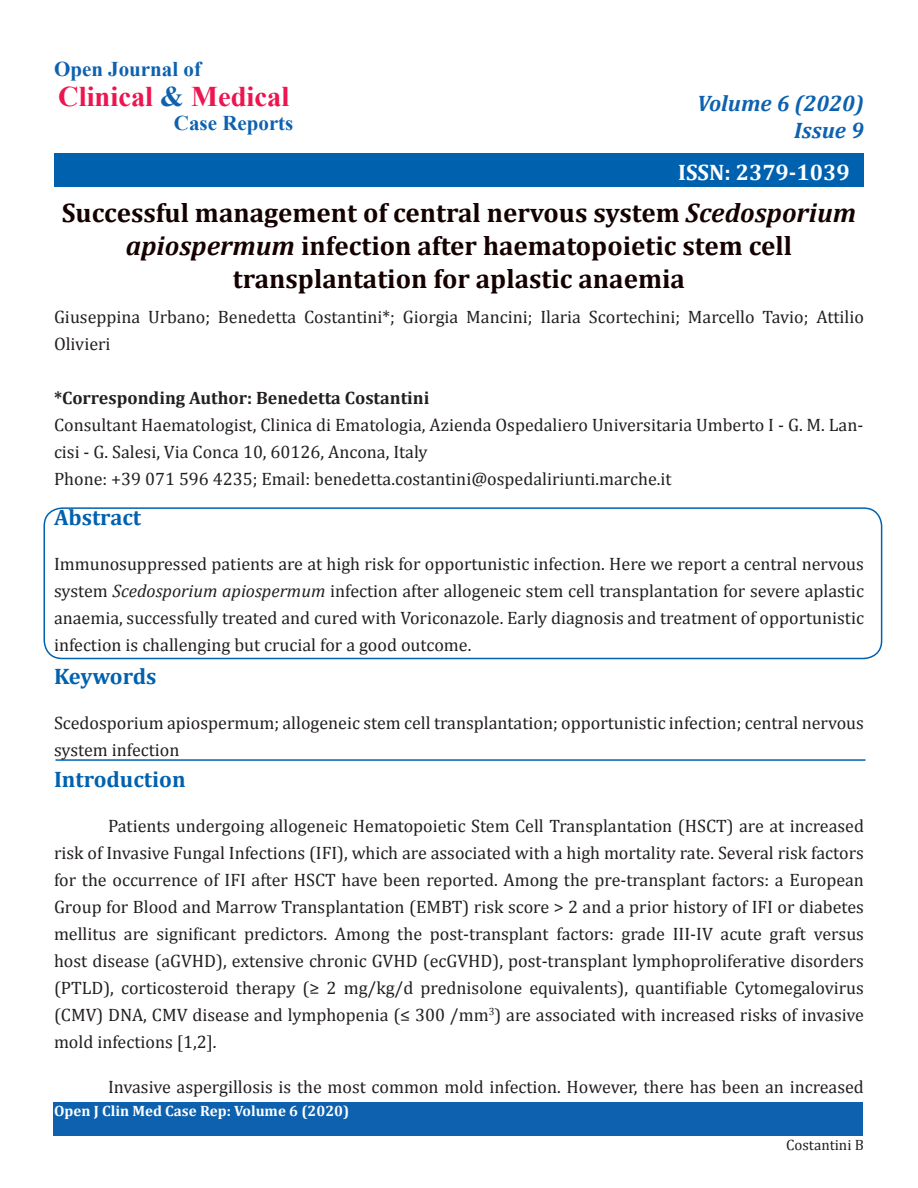
<style>
.page{position:relative;width:918px;height:1188px;background:#fff}
.page>*{position:absolute;margin:0;border:0;box-sizing:border-box;transform-origin:0 0}
.t1{font:700 28.5px "Times New Roman";color:#ed1450}
.t2{font:700 27px/33px "Cambria";color:#150000;text-align:center}
.No_Spacing{font:700 22.5px "Cambria";color:#0061af}
.t3{font:italic 700 22.5px "Cambria";color:#0d61af}
.t4{font:700 22.5px "Cambria";color:#fff}
.t5{font:700 21px "Times New Roman";color:#0d61af}
.t6{font:18px/27px "Cambria";color:#231f20}
.t7{font:700 18px "Cambria";color:#231f20}
.t8{font:700 15px "Cambria";color:#fff}
.t9{font:15px "Cambria";color:#231f20}
.s1{color:#0d61af}
.s2{font-style:italic}
</style>
<div class="page">
<div style="left:54px;top:153px;width:810px;height:34px;background:#0061af"></div>
<div style="left:53px;top:1102px;width:810px;height:34px;background:#0d61af"></div>
<hr style="left:56px;top:759px;width:810px;height:2px;background:#0061af">
<div style="left:44px;top:507px;width:838px;height:152px;border:2px solid #0061af;border-radius:18px"></div>
<p class="t5" style="left:54px;top:54px;width:149px">Open Journal of</p>
<p class="t1" style="left:58px;top:76px;width:233px">Clinical <span class="s1">&amp;</span> Medical</p>
<p class="t5" style="left:174px;top:108px;width:121px">Case Reports</p>
<p class="t3" style="left:697px;top:88px;width:168px">Volume 6 (2020)</p>
<p class="t3" style="left:794px;top:115px;width:71px">Issue 9</p>
<p class="t4" style="left:678px;top:156px;width:173px">ISSN: 2379-1039</p>
<p class="t2" style="left:62px;top:195px;width:796px">Successful management of central nervous system <span class="s2">Scedosporium apiospermum</span> infection after haematopoietic stem cell</p>
<p class="t2" style="left:233px;top:261px;width:454px">transplantation for aplastic anaemia</p>
<p class="t6" style="left:54px;top:303px;width:811px">Giuseppina Urbano; Benedetta Costantini*; Giorgia Mancini; Ilaria Scortechini; Marcello Tavio; Attilio<br>Olivieri</p>
<p class="t7" style="left:54px;top:385px;width:377px">*Corresponding Author: Benedetta Costantini</p>
<p class="t6" style="left:54px;top:411px;width:811px">Consultant Haematologist, Clinica di Ematologia, Azienda Ospedaliero Universitaria Umberto I - G. M. Lan&shy;cisi - G. Salesi, Via Conca 10, 60126, Ancona, Italy</p>
<p class="t6" style="left:54px;top:465px;width:619px">Phone: +39 071 596 4235; Email: benedetta.costantini@ospedaliriunti.marche.it</p>
<p class="No_Spacing" style="left:54px;top:501px;width:89px">Abstract</p>
<p class="t6" style="left:54px;top:550px;width:812px;text-align:justify">Immunosuppressed patients are at high risk for opportunistic infection. Here we report a central nervous system <span class="s2">Scedosporium apiospermum</span> infection after allogeneic stem cell transplantation for severe aplastic anaemia, successfully treated and cured with Voriconazole. Early diagnosis and treatment of opportunistic infection is challenging but crucial for a good outcome.</p>
<p class="No_Spacing" style="left:54px;top:660px;width:104px">Keywords</p>
<p class="t6" style="left:54px;top:709px;width:811px">Scedosporium apiospermum; allogeneic stem cell transplantation; opportunistic infection; central nervous system infection</p>
<p class="No_Spacing" style="left:54px;top:763px;width:133px">Introduction</p>
<p class="t6" style="left:54px;top:812px;width:812px;text-align:justify;text-indent:54px">Patients undergoing allogeneic Hematopoietic Stem Cell Transplantation (HSCT) are at increased risk of Invasive Fungal Infections (IFI), which are associated with a high mortality rate. Several risk factors for the occurrence of IFI after HSCT have been reported. Among the pre-transplant factors: a European Group for Blood and Marrow Transplantation (EMBT) risk score &gt; 2 and a prior history of IFI or diabetes mellitus are significant predictors. Among the post-transplant factors: grade III-IV acute graft versus host disease (aGVHD), extensive chronic GVHD (ecGVHD), post-transplant lymphoproliferative disorders (PTLD), corticosteroid therapy (≥ 2 mg/kg/d prednisolone equivalents), quantifiable Cytomegalovirus (CMV) DNA, CMV disease and lymphopenia (≤ 300 /mm<sup>3</sup>) are associated with increased risks of invasive mold infections [1,2].</p>
<p class="t6" style="left:108px;top:1073px;width:757px">Invasive aspergillosis is the most common mold infection. However, there has been an increased</p>
<p class="t8" style="left:54px;top:1100px;width:297px">Open J Clin Med Case Rep: Volume 6 (2020)</p>
<p class="t9" style="left:786px;top:1136px;width:79px">Costantini B</p>
</div>
